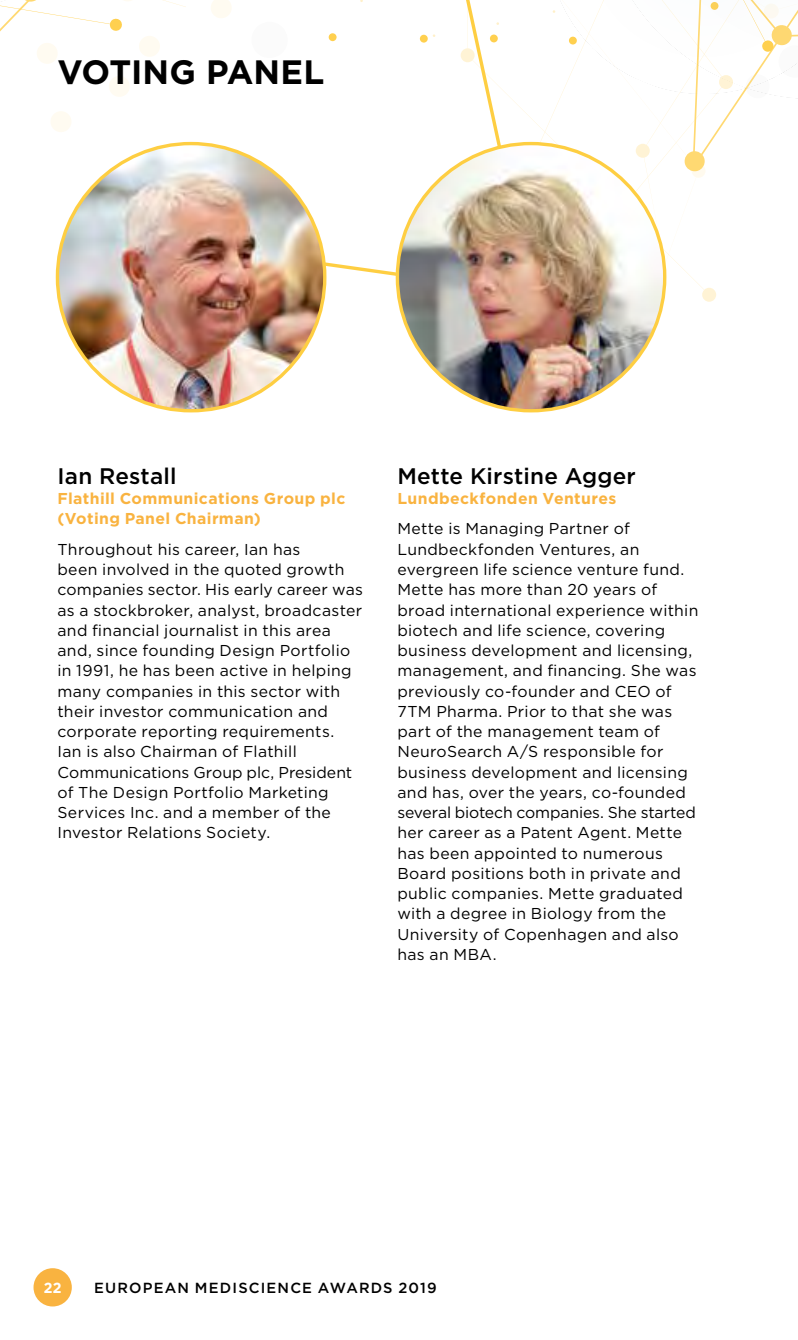
<style>
.page{position:relative;width:798px;height:1340px;background:#fff}
.page>*{position:absolute;margin:0;border:0;box-sizing:border-box;transform-origin:0 0}
.t1{font:700 33.75px "Gotham";color:#000}
.t2{font:500 22.5px "Gotham";letter-spacing:.01em;color:#000}
.t3{font:15.75px/20.2px "Gotham";letter-spacing:.02em;color:#000}
.t4{font:700 15.75px/20.2px "Gotham";letter-spacing:.025em;color:#f9b340}
.t5{font:500 14.62px "Gotham";letter-spacing:.08em;color:#000}
.t6{font:700 14.62px "Gotham";color:#fff}
</style>
<div class="page">
<svg style="left:0;top:0;width:797px;height:413px"></svg>
<div style="left:33px;top:1268px;width:39px;height:38px;background:#f9b340;border-radius:50%"></div>
<svg style="left:187px;top:0;width:348px;height:297px"></svg>
<img style="left:397px;top:144px;width:267px;height:267px;border-radius:134px">
<img style="left:57px;top:144px;width:267px;height:267px;border-radius:134px">
<h1 class="t1" style="left:57px;top:50px;width:268px">VOTING PANEL</h1>
<h2 class="t2" style="left:57px;top:461px;width:120px">Ian Restall</h2>
<p class="t4" style="left:57px;top:488px;width:289px">Flathill Communications Group plc (Voting Panel Chairman)</p>
<p class="t3" style="left:57px;top:538px;width:307px">Throughout his career, Ian has<br>been involved in the quoted growth companies sector. His early career was as a stockbroker, analyst, broadcaster and financial journalist in this area and, since founding Design Portfolio in 1991, he has been active in helping many companies in this sector with their investor communication and corporate reporting requirements.<br>Ian is also Chairman of Flathill Communications Group plc, President of The Design Portfolio Marketing Services Inc. and a member of the Investor Relations Society.</p>
<h2 class="t2" style="left:397px;top:461px;width:240px">Mette Kirstine Agger</h2>
<p class="t4" style="left:397px;top:488px;width:220px">Lundbeckfonden Ventures</p>
<p class="t3" style="left:397px;top:518px;width:302px">Mette is Managing Partner of<br>Lundbeckfonden Ventures, an evergreen life science venture fund.<br>Mette has more than 20 years of broad international experience within biotech and life science, covering business development and licensing, management, and financing. She was previously co-founder and CEO of<br>7TM Pharma. Prior to that she was part of the management team of<br>NeuroSearch A/S responsible for business development and licensing and has, over the years, co-founded several biotech companies. She started her career as a Patent Agent. Mette has been appointed to numerous<br>Board positions both in private and public companies. Mette graduated with a degree in Biology from the<br>University of Copenhagen and also has an MBA.</p>
<p class="t6" style="left:44px;top:1277px;width:19px">22</p>
<p class="t5" style="left:94px;top:1277px;width:344px">EUROPEAN MEDISCIENCE AWARDS 2019</p>
</div>
